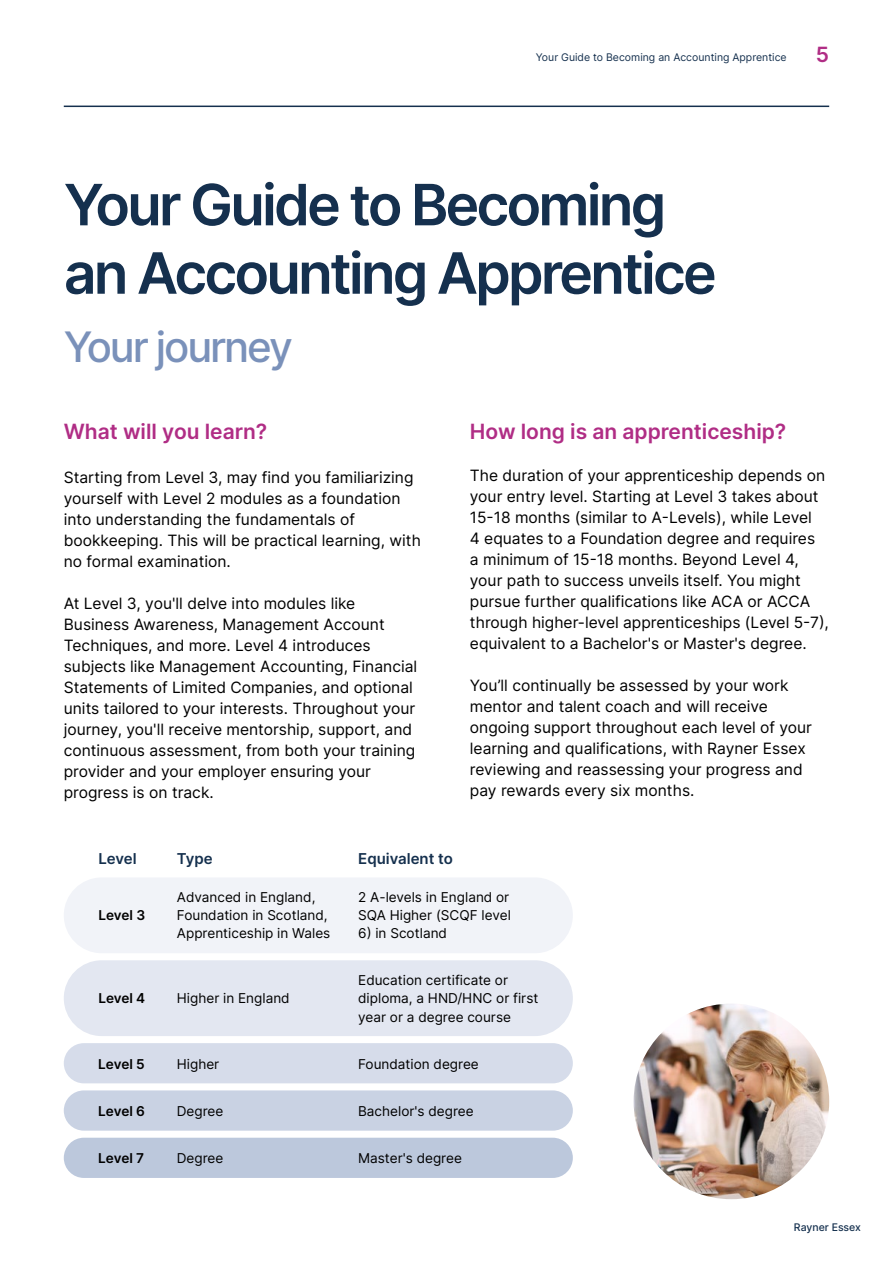
<style>
.page{position:relative;width:893px;height:1263px;background:#fff}
.page>*{position:absolute;margin:0;border:0;box-sizing:border-box;transform-origin:0 0}
.t1{font:600 57px/68.4px "Inter";letter-spacing:-.05em;color:#15304e}
.t2{font:500 42px "Inter";letter-spacing:-.05em;color:#7a91ba}
.t3{font:600 21px "Inter";color:#b02d85}
.t4{font:15.6px/21px "Inter";color:#000}
.t5{font:600 15px "Inter";color:#15304e}
.t6{font:13.5px/18.3px "Inter";color:#000}
.t7{font:600 13.5px "Inter";letter-spacing:-.01em;color:#000}
.t8{font:10.5px "Inter";color:#15304e}
.t9{font:500 10.5px "Inter";color:#15304e}
</style>
<div class="page">
<hr style="left:64px;top:106px;width:765px;height:1px;background:#15304e">
<div style="left:64px;top:1138px;width:509px;height:40px;background:#bcc8dc;border-radius:20px"></div>
<div style="left:64px;top:1090px;width:509px;height:41px;background:#c9d2e3;border-radius:20px"></div>
<div style="left:64px;top:1043px;width:509px;height:40px;background:#d6dcea;border-radius:20px"></div>
<div style="left:64px;top:960px;width:509px;height:76px;background:#e3e7f1;border-radius:38px"></div>
<div style="left:64px;top:877px;width:509px;height:76px;background:#f1f3f8;border-radius:38px"></div>
<img style="left:634px;top:1003px;width:195px;height:196px;border-radius:98px">
<p class="t8" style="left:536px;top:49px;width:252px">Your Guide to Becoming an Accounting Apprentice</p>
<h3 class="t3" style="left:816px;top:39px;width:15px">5</h3>
<h1 class="t1" style="left:64px;top:169px;width:654px">Your Guide to Becoming an Accounting Apprentice</h1>
<h2 class="t2" style="left:64px;top:316px;width:231px">Your journey</h2>
<h3 class="t3" style="left:64px;top:416px;width:205px">What will you learn?</h3>
<p class="t4" style="left:64px;top:466px;width:359px">Starting from Level 3, may find you familiarizing yourself with Level 2 modules as a foundation into understanding the fundamentals of bookkeeping. This will be practical learning, with no formal examination.</p>
<p class="t4" style="left:64px;top:592px;width:355px">At Level 3, you'll delve into modules like Business Awareness, Management Account Techniques, and more. Level 4 introduces subjects like Management Accounting, Financial Statements of Limited Companies, and optional units tailored to your interests. Throughout your journey, you'll receive mentorship, support, and continuous assessment, from both your training provider and your employer ensuring your progress is on track.</p>
<h3 class="t3" style="left:470px;top:416px;width:318px">How long is an apprenticeship?</h3>
<p class="t4" style="left:470px;top:465px;width:361px">The duration of your apprenticeship depends on your entry level. Starting at Level 3 takes about 15-18 months (similar to A-Levels), while Level<br>4 equates to a Foundation degree and requires<br>a minimum of 15-18 months. Beyond Level 4, your path to success unveils itself. You might pursue further qualifications like ACA or ACCA through higher-level apprenticeships (Level 5-7), equivalent to a Bachelor's or Master's degree.</p>
<p class="t4" style="left:470px;top:675px;width:344px">You’ll continually be assessed by your work mentor and talent coach and will receive ongoing support throughout each level of your learning and qualifications, with Rayner Essex reviewing and reassessing your progress and pay rewards every six months.</p>
<p class="t5" style="left:98px;top:847px;width:40px">Level</p>
<p class="t5" style="left:177px;top:847px;width:37px">Type</p>
<p class="t5" style="left:358px;top:847px;width:96px">Equivalent to</p>
<p class="t7" style="left:98px;top:905px;width:48px">Level 3</p>
<p class="t6" style="left:177px;top:887px;width:155px">Advanced in England,<br>Foundation in Scotland,<br>Apprenticeship in Wales</p>
<p class="t6" style="left:358px;top:887px;width:154px">2 A-levels in England or<br>SQA Higher (SCQF level</p>
<p class="t6" style="left:358px;top:924px;width:90px">6) in Scotland</p>
<p class="t7" style="left:98px;top:989px;width:48px">Level 4</p>
<p class="t6" style="left:177px;top:989px;width:114px">Higher in England</p>
<p class="t7" style="left:98px;top:1054px;width:48px">Level 5</p>
<p class="t7" style="left:98px;top:1101px;width:48px">Level 6</p>
<p class="t7" style="left:98px;top:1148px;width:47px">Level 7</p>
<p class="t6" style="left:177px;top:1054px;width:44px">Higher</p>
<p class="t6" style="left:177px;top:1101px;width:48px">Degree</p>
<p class="t6" style="left:177px;top:1148px;width:48px">Degree</p>
<p class="t6" style="left:358px;top:971px;width:182px">Education certificate or diploma, a HND/HNC or first year or a degree course</p>
<p class="t6" style="left:358px;top:1054px;width:122px">Foundation degree</p>
<p class="t6" style="left:358px;top:1101px;width:117px">Bachelor's degree</p>
<p class="t6" style="left:358px;top:1148px;width:105px">Master's degree</p>
<p class="t9" style="left:794px;top:1219px;width:69px">Rayner Essex</p>
</div>
